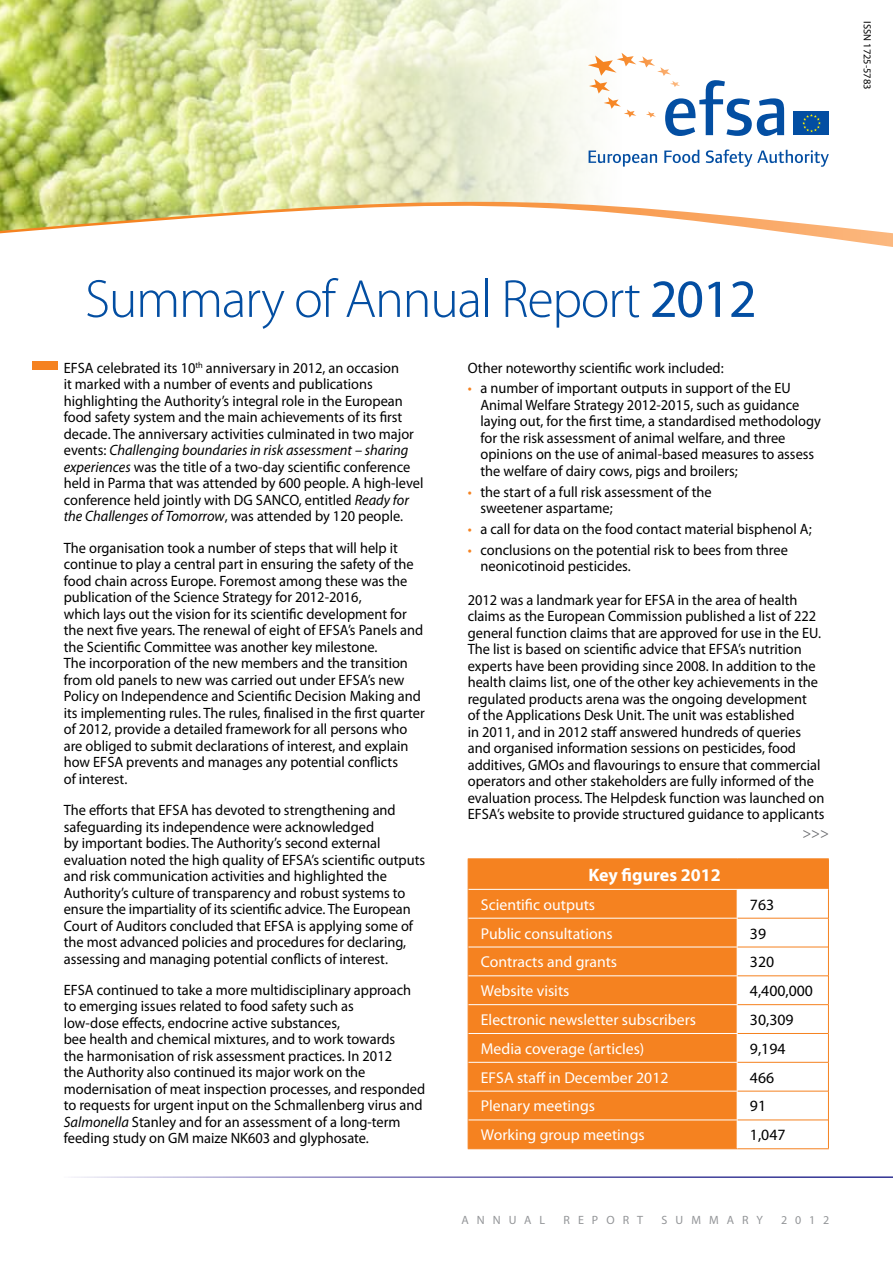
<style>
.page{position:relative;width:893px;height:1263px;background:#fff}
.page>*{position:absolute;margin:0;border:0;box-sizing:border-box;transform-origin:0 0}
.t1{font:300 54px "Myriad Pro";letter-spacing:-.025em;color:#034ea2}
.t2{font:700 18px "Myriad Pro";color:#fff}
.t3{font:15.75px "Myriad Pro";color:#fff}
.t4{font:15.75px "Myriad Pro";color:#000}
.t5{font:15px/16.5px "Myriad Pro";color:#000;scale:.96 1}
.t6{font:15px "Myriad Pro";color:#6d6e71}
.t7{font:12px "Myriad Pro";letter-spacing:.67em;color:#939598}
.t8{font:10.5px "Myriad Pro";color:#000}
.s1{font-weight:400}
.s2{font-style:italic}
.s3{color:#f58220}
</style>
<div class="page">
<svg style="left:0;top:0;width:829px;height:193px"></svg>
<svg style="left:0;top:193px;width:893px;height:54px"></svg>
<div style="left:32px;top:361px;width:25px;height:9px;background:#f58220"></div>
<svg style="left:589px;top:151px;width:68px;height:16px"></svg>
<svg style="left:664px;top:150px;width:35px;height:13px"></svg>
<svg style="left:706px;top:149px;width:123px;height:18px"></svg>
<div style="left:794px;top:112px;width:35px;height:23px;background:#034ea2"></div>
<svg style="left:802px;top:114px;width:19px;height:18px"></svg>
<svg style="left:588px;top:53px;width:196px;height:83px"></svg>
<div style="left:469px;top:859px;width:359px;height:289px;background:#f58220"></div>
<hr style="left:468px;top:858px;width:269px;height:1px;background:#f58220">
<hr style="left:468px;top:859px;width:1px;height:30px;background:#f58220">
<hr style="left:737px;top:858px;width:92px;height:1px;background:#f58220">
<hr style="left:828px;top:859px;width:1px;height:30px;background:#f58220">
<svg style="left:468px;top:890px;width:1px;height:258px"></svg>
<svg style="left:737px;top:889px;width:92px;height:260px"></svg>
<hr style="left:737px;top:918px;width:91px;height:1px;background:#f58220">
<hr style="left:737px;top:947px;width:91px;height:1px;background:#f58220">
<hr style="left:737px;top:975px;width:91px;height:1px;background:#f58220">
<hr style="left:737px;top:1004px;width:91px;height:1px;background:#f58220">
<hr style="left:737px;top:1033px;width:91px;height:1px;background:#f58220">
<hr style="left:737px;top:1062px;width:91px;height:1px;background:#f58220">
<hr style="left:737px;top:1091px;width:91px;height:1px;background:#f58220">
<hr style="left:737px;top:1119px;width:91px;height:1px;background:#f58220">
<hr style="left:468px;top:918px;width:269px;height:1px;background:#fff">
<hr style="left:468px;top:947px;width:269px;height:1px;background:#fff">
<hr style="left:468px;top:975px;width:269px;height:1px;background:#fff">
<hr style="left:468px;top:1004px;width:269px;height:1px;background:#fff">
<hr style="left:468px;top:1033px;width:269px;height:1px;background:#fff">
<hr style="left:468px;top:1062px;width:269px;height:1px;background:#fff">
<hr style="left:468px;top:1091px;width:269px;height:1px;background:#fff">
<hr style="left:468px;top:1119px;width:269px;height:1px;background:#fff">
<hr style="left:468px;top:1148px;width:269px;height:1px;background:#f58220">
<hr style="left:468px;top:889px;width:269px;height:1px;background:#fff">
<hr style="left:737px;top:889px;width:91px;height:1px;background:#fff">
<p class="t8" style="left:874px;top:21px;width:70px;rotate:90deg">ISSN 1725-5783</p>
<h1 class="t1" style="left:85px;top:266px;width:673px">Summary of Annual Report <span class="s1">2012</span></h1>
<p class="t5" style="left:64px;top:359px;width:376px">EFSA celebrated its 10<sup>th</sup> anniversary in 2012, an occasion<br>it marked with a number of events and publications highlighting the Authority’s integral role in the European food safety system and the main achievements of its first decade. The anniversary activities culminated in two major events: <span class="s2">Challenging boundaries in risk assessment</span> – <span class="s2">sharing experiences</span> was the title of a two-day scientific conference held in Parma that was attended by 600 people. A high-level conference held jointly with DG SANCO, entitled <span class="s2">Ready for the Challenges of Tomorrow</span>, was attended by 120 people.</p>
<p class="t5" style="left:64px;top:539px;width:378px">The organisation took a number of steps that will help it continue to play a central part in ensuring the safety of the food chain across Europe. Foremost among these was the publication of the Science Strategy for 2012-2016,<br>which lays out the vision for its scientific development for the next five years. The renewal of eight of EFSA’s Panels and the Scientific Committee was another key milestone.<br>The incorporation of the new members and the transition from old panels to new was carried out under EFSA’s new Policy on Independence and Scientific Decision Making and its implementing rules. The rules, finalised in the first quarter of 2012, provide a detailed framework for all persons who are obliged to submit declarations of interest, and explain how EFSA prevents and manages any potential conflicts<br>of interest.</p>
<p class="t5" style="left:64px;top:801px;width:378px">The efforts that EFSA has devoted to strengthening and safeguarding its independence were acknowledged<br>by important bodies. The Authority’s second external evaluation noted the high quality of EFSA’s scientific outputs and risk communication activities and highlighted the Authority’s culture of transparency and robust systems to ensure the impartiality of its scientific advice. The European Court of Auditors concluded that EFSA is applying some of the most advanced policies and procedures for declaring, assessing and managing potential conflicts of interest.</p>
<p class="t5" style="left:64px;top:981px;width:378px">EFSA continued to take a more multidisciplinary approach to emerging issues related to food safety such as<br>low-dose effects, endocrine active substances,<br>bee health and chemical mixtures, and to work towards<br>the harmonisation of risk assessment practices. In 2012<br>the Authority also continued its major work on the modernisation of meat inspection processes, and responded to requests for urgent input on the Schmallenberg virus and <span class="s2">Salmonella</span> Stanley and for an assessment of a long-term feeding study on GM maize NK603 and glyphosate.</p>
<p class="t5" style="left:468px;top:359px;width:268px">Other noteworthy scientific work included:</p>
<p class="t5" style="left:480px;top:380px;width:356px;text-indent:-13px"><span class="s3">•</span> a number of important outputs in support of the EU Animal Welfare Strategy 2012-2015, such as guidance laying out, for the first time, a standardised methodology for the risk assessment of animal welfare, and three opinions on the use of animal-based measures to assess the welfare of dairy cows, pigs and broilers;</p>
<p class="t5" style="left:480px;top:483px;width:242px;text-indent:-13px"><span class="s3">•</span> the start of a full risk assessment of the sweetener aspartame;</p>
<p class="t5" style="left:468px;top:520px;width:360px"><span class="s3">•</span> a call for data on the food contact material bisphenol A;</p>
<p class="t5" style="left:480px;top:541px;width:322px;text-indent:-13px"><span class="s3">•</span> conclusions on the potential risk to bees from three neonicotinoid pesticides.</p>
<p class="t5" style="left:468px;top:591px;width:373px">2012 was a landmark year for EFSA in the area of health claims as the European Commission published a list of 222 general function claims that are approved for use in the EU.<br>The list is based on scientific advice that EFSA’s nutrition experts have been providing since 2008. In addition to the health claims list, one of the other key achievements in the regulated products arena was the ongoing development<br>of the Applications Desk Unit. The unit was established<br>in 2011, and in 2012 staff answered hundreds of queries and organised information sessions on pesticides, food additives, GMOs and flavourings to ensure that commercial operators and other stakeholders are fully informed of the evaluation process. The Helpdesk function was launched on EFSA’s website to provide structured guidance to applicants</p>
<p class="t6" style="left:802px;top:824px;width:28px">&gt;&gt;&gt;</p>
<p class="t2" style="left:588px;top:863px;width:134px">Key figures 2012</p>
<p class="t3" style="left:481px;top:895px;width:116px">Scientific outputs</p>
<p class="t4" style="left:750px;top:895px;width:26px">763</p>
<p class="t3" style="left:481px;top:923px;width:133px">Public consultations</p>
<p class="t4" style="left:750px;top:923px;width:18px">39</p>
<p class="t3" style="left:481px;top:952px;width:138px">Contracts and grants</p>
<p class="t4" style="left:750px;top:952px;width:26px">320</p>
<p class="t3" style="left:481px;top:981px;width:90px">Website visits</p>
<p class="t4" style="left:750px;top:981px;width:65px">4,400,000</p>
<p class="t3" style="left:481px;top:1010px;width:217px">Electronic newsletter subscribers</p>
<p class="t4" style="left:750px;top:1010px;width:45px">30,309</p>
<p class="t3" style="left:481px;top:1039px;width:165px">Media coverage (articles)</p>
<p class="t4" style="left:750px;top:1039px;width:37px">9,194</p>
<p class="t3" style="left:481px;top:1068px;width:189px">EFSA staff in December 2012</p>
<p class="t4" style="left:750px;top:1068px;width:26px">466</p>
<p class="t3" style="left:481px;top:1096px;width:116px">Plenary meetings</p>
<p class="t4" style="left:750px;top:1096px;width:18px">91</p>
<p class="t3" style="left:481px;top:1125px;width:165px">Working group meetings</p>
<p class="t4" style="left:750px;top:1125px;width:37px">1,047</p>
<p class="t7" style="left:461px;top:1212px;width:85px">Annua l</p>
<p class="t7" style="left:563px;top:1212px;width:81px">Repor t</p>
<p class="t7" style="left:662px;top:1212px;width:77px">summar</p>
<p class="t7" style="left:756px;top:1212px;width:8px">y</p>
<p class="t7" style="left:781px;top:1212px;width:50px">2012</p>
</div>
